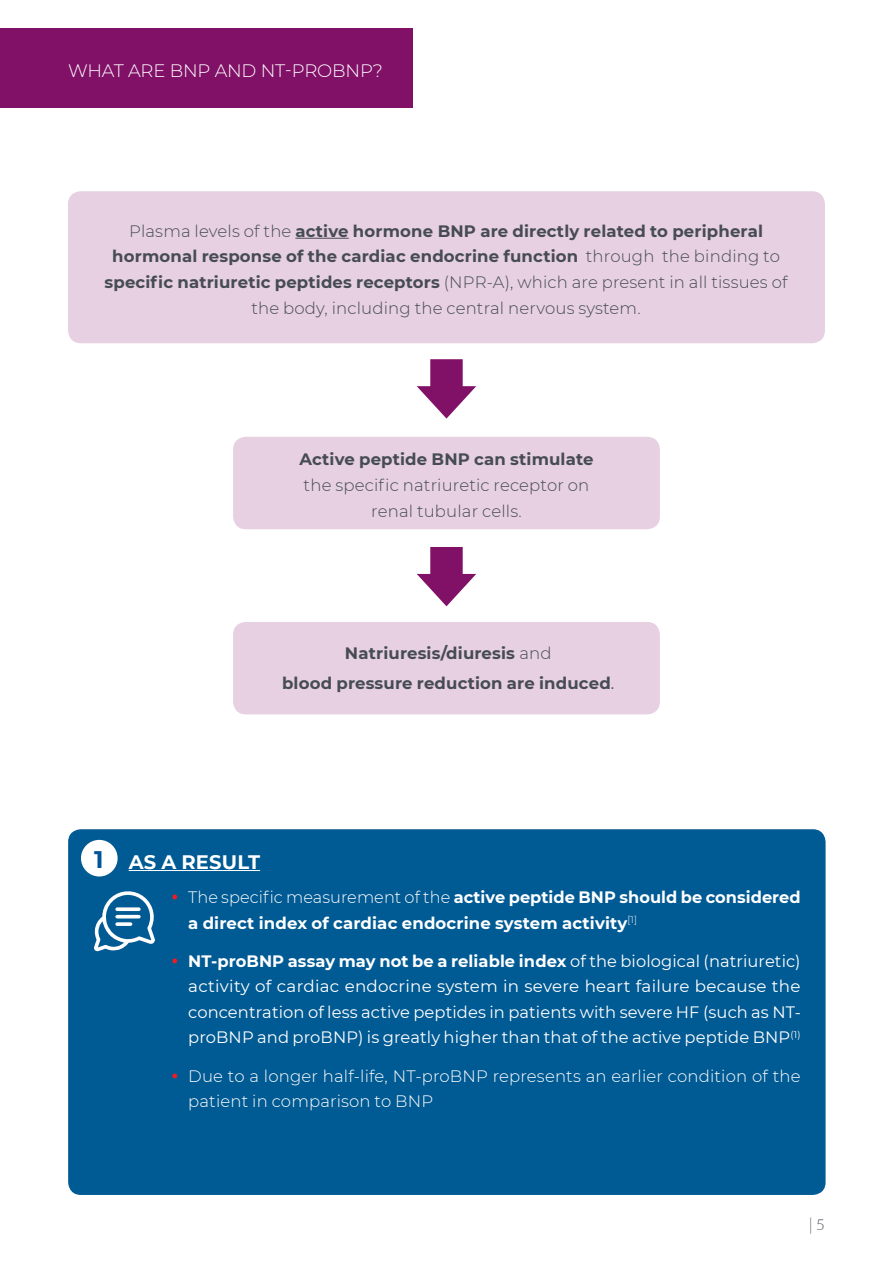
<style>
.page{position:relative;width:893px;height:1263px;background:#fff}
.page>*{position:absolute;margin:0;border:0;box-sizing:border-box;transform-origin:0 0}
.Body_Text{font:700 24px "Montserrat";color:#005597}
.Body_Text-2{font:700 19.5px "Montserrat";letter-spacing:.01em;color:#fff}
.SubTitles{font:300 18px "Montserrat";letter-spacing:-.01em;color:#fff}
.Body_Text-3{font:700 16.5px/25.5px "Montserrat";letter-spacing:.01em;color:#464b54;text-align:center}
.t1{font:16.5px/25.5px "Montserrat";letter-spacing:.005em;color:#fff;text-align:justify}
.t2{font:700 16.5px/25.5px "Montserrat";letter-spacing:.005em;color:#fff}
.t3{font:300 16.5px/25.5px "Montserrat";letter-spacing:.01em;color:#fff}
.Body_Text-4{font:300 16.5px/25.5px "Montserrat";letter-spacing:.01em;color:#464b54;text-align:center}
.t4{font:300 15px "Lato";color:#464b54}
.s1{font-weight:300}
.s2{font-weight:700}
.s3{font-weight:400}
</style>
<div class="page">
<div style="left:233px;top:622px;width:427px;height:92px;background:#e6d0e1;border-radius:13px"></div>
<div style="left:233px;top:437px;width:427px;height:92px;background:#e6d0e1;border-radius:13px"></div>
<div style="left:68px;top:191px;width:757px;height:152px;background:#e6d0e1;border-radius:13px"></div>
<hr style="left:295px;top:238px;width:54px;height:1px;background:#464b54">
<svg style="left:417px;top:359px;width:59px;height:60px"></svg>
<svg style="left:417px;top:547px;width:59px;height:59px"></svg>
<div style="left:68px;top:829px;width:758px;height:366px;background:#005a93;border-radius:13px"></div>
<hr style="left:129px;top:870px;width:131px;height:1px;background:#fff">
<div style="left:0;top:28px;width:412px;height:80px;background:#811067"></div>
<div style="left:81px;top:840px;width:37px;height:36px;background:#fff;border-radius:50%"></div>
<svg style="left:94px;top:891px;width:61px;height:61px"></svg>
<p class="SubTitles" style="left:68px;top:59px;width:316px">WHAT ARE BNP AND NT-PROBNP?</p>
<p class="Body_Text-3" style="left:105px;top:218px;width:685px"><span class="s1">Plasma levels of the</span> active hormone BNP are directly related to peripheral hormonal response of the cardiac endocrine function <span class="s1">through the binding to </span>specific natriuretic peptides receptors <span class="s1">(NPR-A), which are present in all tissues of the body, including the central nervous system.</span></p>
<p class="Body_Text-4" style="left:299px;top:446px;width:296px"><span class="s2">Active peptide BNP can stimulate </span>the specific natriuretic receptor on renal tubular cells.</p>
<p class="Body_Text-3" style="left:345px;top:640px;width:208px">Natriuresis/diuresis <span class="s1">and</span></p>
<p class="Body_Text-3" style="left:282px;top:669px;width:334px">blood pressure reduction are induced<span class="s3">.</span></p>
<p class="Body_Text" style="left:94px;top:842px;width:11px">1</p>
<p class="Body_Text-2" style="left:129px;top:848px;width:133px">AS A RESULT</p>
<p class="t2" style="left:188px;top:884px;width:614px"><span class="s1">The specific measurement of the</span> active peptide BNP should be considered a direct index of cardiac endocrine system activity<sup>[1]</sup></p>
<p class="t1" style="left:188px;top:948px;width:614px"><span class="s2">NT-proBNP assay may not be a reliable index</span> of the biological (natriuretic) activity of cardiac endocrine system in severe heart failure because the concentration of less active peptides in patients with severe HF (such as NT&shy;proBNP and proBNP) is greatly higher than that of the active peptide BNP<sup>(1)</sup></p>
<p class="t3" style="left:188px;top:1062px;width:614px">Due to a longer half-life, NT-proBNP represents an earlier condition of the patient in comparison to BNP</p>
<p class="t4" style="left:805px;top:1214px;width:21px">│5</p>
</div>
